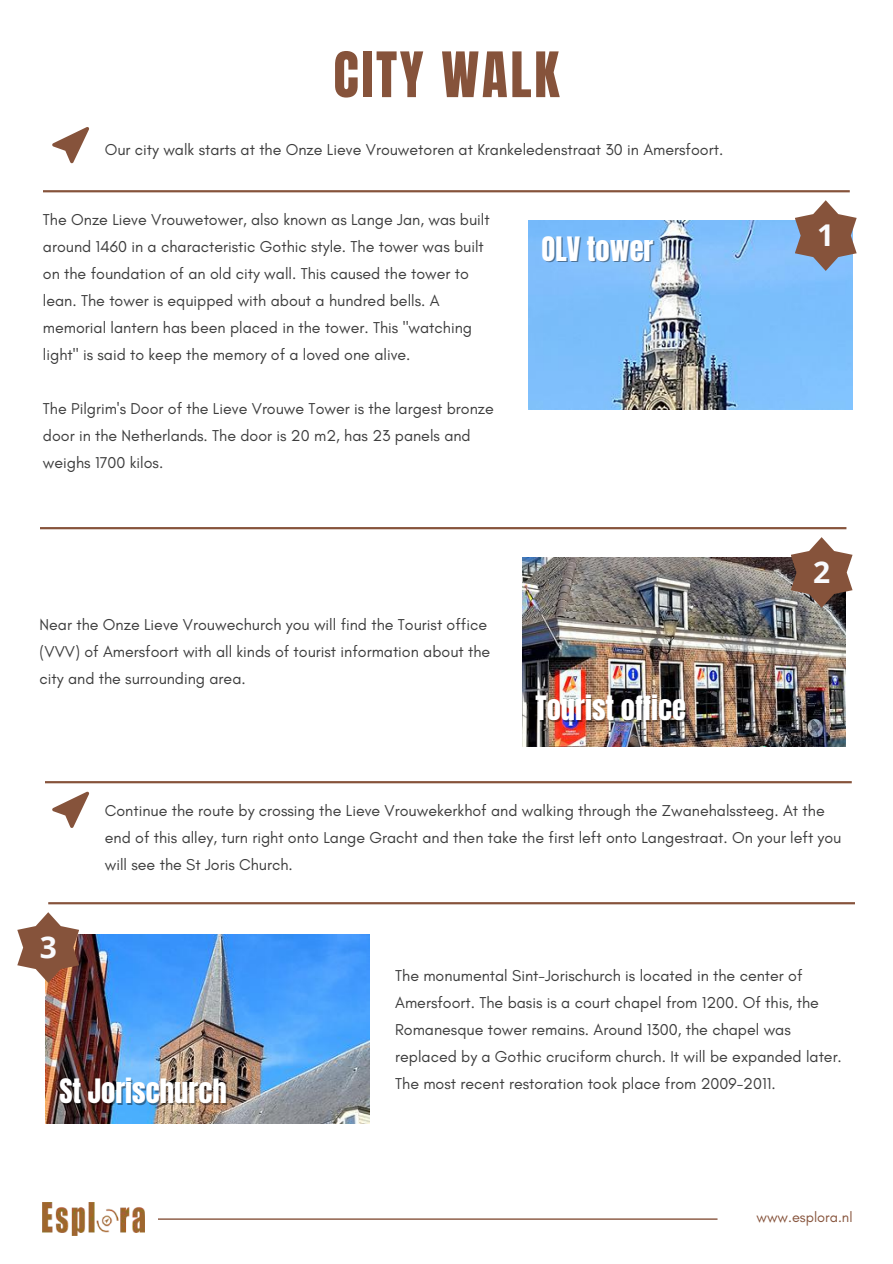
<style>
.page{position:relative;width:893px;height:1264px;background:#fff}
.page>*{position:absolute;margin:0;border:0;box-sizing:border-box;transform-origin:0 0}
.t1{font:53.25px "Anton";letter-spacing:.05em;color:#86533b}
.t2{font:700 30px "Open Sans";color:#f9fafd}
.t3{font:28.5px "Anton";color:#fff}
.t4{font:16.05px/27px "Glacial Indifference";color:#3d3d3d}
.t5{font:14.55px "Glacial Indifference";color:#86533b}
</style>
<div class="page">
<img style="left:522px;top:557px;width:323px;height:189px">
<svg style="left:158px;top:1218px;width:559px;height:1px"></svg>
<hr style="left:40px;top:527px;width:806px;height:2px;background:#895841">
<svg style="left:43px;top:190px;width:806px;height:2px;background:#8f604a"></svg>
<svg style="left:45px;top:781px;width:806px;height:2px;background:#8b5b44"></svg>
<img style="left:528px;top:220px;width:324px;height:189px">
<img style="left:43px;top:1202px;width:101px;height:33px">
<svg style="left:794px;top:200px;width:62px;height:71px"></svg>
<svg style="left:790px;top:537px;width:62px;height:71px"></svg>
<svg style="left:48px;top:902px;width:807px;height:2px;background:#8e5e48"></svg>
<img style="left:46px;top:934px;width:324px;height:189px">
<svg style="left:17px;top:912px;width:62px;height:70px"></svg>
<svg style="left:52px;top:127px;width:37px;height:36px"></svg>
<svg style="left:52px;top:791px;width:37px;height:37px"></svg>
<h1 class="t1" style="left:333px;top:36px;width:227px">CITY WALK</h1>
<p class="t4" style="left:105px;top:136px;width:620px">Our city walk starts at the Onze Lieve Vrouwetoren at Krankeledenstraat 30 in Amersfoort.</p>
<p class="t4" style="left:43px;top:206px;width:448px">The Onze Lieve Vrouwetower, also known as Lange Jan, was built around 1460 in a characteristic Gothic style. The tower was built on the foundation of an old city wall. This caused the tower to lean. The tower is equipped with about a hundred bells. A memorial lantern has been placed in the tower. This "watching light" is said to keep the memory of a loved one alive.</p>
<p class="t4" style="left:43px;top:395px;width:452px">The Pilgrim's Door of the Lieve Vrouwe Tower is the largest bronze door in the Netherlands. The door is 20 m2, has 23 panels and weighs 1700 kilos.</p>
<h3 class="t3" style="left:541px;top:229px;width:113px">OLV tower</h3>
<p class="t4" style="left:40px;top:611px;width:452px">Near the Onze Lieve Vrouwechurch you will find the Tourist office (VVV) of Amersfoort with all kinds of tourist information about the city and the surrounding area.</p>
<h3 class="t3" style="left:535px;top:688px;width:152px">Tourist office</h3>
<h2 class="t2" style="left:817px;top:214px;width:19px">1</h2>
<h2 class="t2" style="left:813px;top:551px;width:19px">2</h2>
<h2 class="t2" style="left:40px;top:926px;width:19px">3</h2>
<p class="t4" style="left:105px;top:797px;width:738px">Continue the route by crossing the Lieve Vrouwekerkhof and walking through the Zwanehalssteeg. At the end of this alley, turn right onto Lange Gracht and then take the first left onto Langestraat. On your left you will see the St Joris Church.</p>
<h3 class="t3" style="left:59px;top:1070px;width:169px">St Jorischurch</h3>
<p class="t4" style="left:395px;top:961px;width:448px">The monumental Sint-Jorischurch is located in the center of Amersfoort. The basis is a court chapel from 1200. Of this, the Romanesque tower remains. Around 1300, the chapel was replaced by a Gothic cruciform church. It will be expanded later.<br>The most recent restoration took place from 2009-2011.</p>
<p class="t5" style="left:756px;top:1208px;width:97px">www.esplora.nl</p>
</div>
